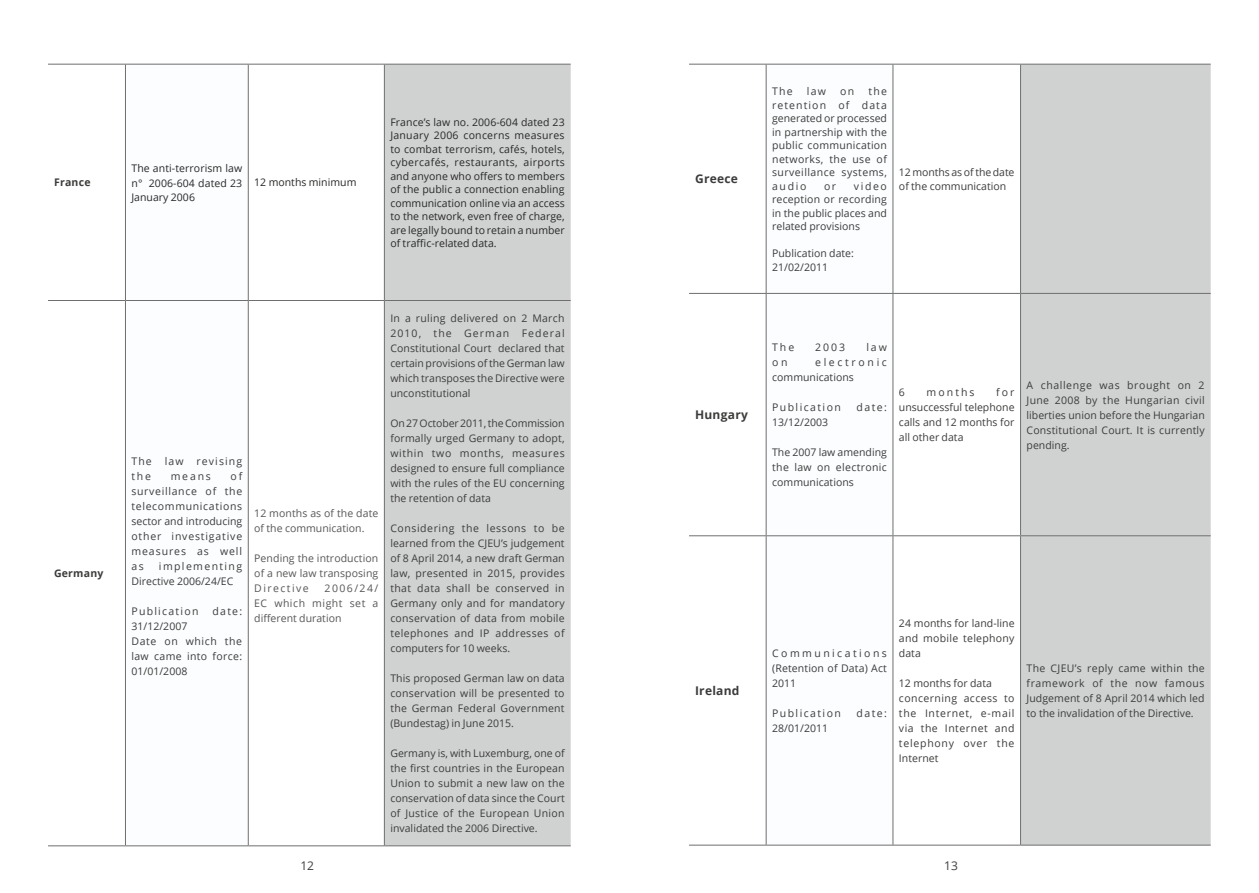
<style>
.page{position:relative;width:1259px;height:893px;background:#fff}
.page>*{position:absolute;margin:0;border:0;box-sizing:border-box;transform-origin:0 0}
.t1{font:700 12px "Open Sans";letter-spacing:.02em;color:#3c3c3b}
.t2{font:12px "Open Sans";color:#3e3d40}
.t3{font:10.5px/15px "Open Sans";letter-spacing:.01em;color:#3c3c3b;text-align:justify}
.t4{font:10.5px/13.5px "Open Sans";color:#282827}
.t5{font:10.5px/15px "Open Sans";letter-spacing:.01em;color:#575756;text-align:justify}
.t6{font:10.5px/15px "Open Sans";letter-spacing:.05em;color:#3c3c3b}
.t7{font:10.5px/15px "Open Sans";letter-spacing:.03em;color:#3c3c3b}
.t8{font:10.5px "Open Sans";letter-spacing:.135em;color:#3c3c3b}
.t9{font:10.5px/15px "Open Sans";letter-spacing:.105em;color:#3c3c3b}
.t10{font:700 10.5px "Open Sans";letter-spacing:.02em;color:#3c3c3b}
.t11{font:10.5px "Open Sans";letter-spacing:.12em;color:#3c3c3b}
</style>
<div class="page">
<svg style="left:247px;top:65px;width:1px;height:780px"></svg>
<svg style="left:383px;top:65px;width:1px;height:780px"></svg>
<div style="left:385px;top:65px;width:186px;height:780px;background:#d0d2d2"></div>
<hr style="left:125px;top:65px;width:1px;height:235px;background:#706f6f">
<hr style="left:248px;top:65px;width:1px;height:235px;background:#706f6f">
<hr style="left:384px;top:65px;width:1px;height:235px;background:#706f6f">
<hr style="left:125px;top:301px;width:1px;height:544px;background:#706f6f">
<hr style="left:248px;top:301px;width:1px;height:544px;background:#706f6f">
<hr style="left:384px;top:301px;width:1px;height:544px;background:#706f6f">
<hr style="left:48px;top:845px;width:77px;height:1px;background:#706f6f">
<hr style="left:125px;top:845px;width:123px;height:1px;background:#706f6f">
<hr style="left:248px;top:845px;width:136px;height:1px;background:#706f6f">
<hr style="left:384px;top:845px;width:187px;height:1px;background:#706f6f">
<hr style="left:48px;top:64px;width:77px;height:1px;background:#706f6f">
<hr style="left:125px;top:64px;width:123px;height:1px;background:#706f6f">
<hr style="left:248px;top:64px;width:136px;height:1px;background:#706f6f">
<hr style="left:384px;top:64px;width:187px;height:1px;background:#706f6f">
<hr style="left:48px;top:300px;width:77px;height:1px;background:#706f6f">
<hr style="left:125px;top:300px;width:123px;height:1px;background:#706f6f">
<hr style="left:248px;top:300px;width:136px;height:1px;background:#706f6f">
<hr style="left:384px;top:300px;width:187px;height:1px;background:#706f6f">
<svg style="left:893px;top:65px;width:127px;height:780px"></svg>
<div style="left:1021px;top:65px;width:189px;height:780px;background:#d0d2d2"></div>
<hr style="left:689px;top:535px;width:77px;height:1px;background:#706f6f">
<hr style="left:766px;top:535px;width:127px;height:1px;background:#706f6f">
<hr style="left:766px;top:536px;width:1px;height:309px;background:#706f6f">
<hr style="left:893px;top:535px;width:127px;height:1px;background:#706f6f">
<hr style="left:892px;top:536px;width:1px;height:309px;background:#706f6f">
<hr style="left:1020px;top:535px;width:190px;height:1px;background:#706f6f">
<hr style="left:1020px;top:536px;width:1px;height:309px;background:#706f6f">
<hr style="left:689px;top:845px;width:77px;height:1px;background:#706f6f">
<hr style="left:766px;top:845px;width:127px;height:1px;background:#706f6f">
<hr style="left:893px;top:845px;width:127px;height:1px;background:#706f6f">
<hr style="left:1020px;top:845px;width:190px;height:1px;background:#706f6f">
<hr style="left:689px;top:64px;width:77px;height:1px;background:#706f6f">
<hr style="left:766px;top:64px;width:127px;height:1px;background:#706f6f">
<hr style="left:766px;top:65px;width:1px;height:228px;background:#706f6f">
<hr style="left:893px;top:64px;width:127px;height:1px;background:#706f6f">
<hr style="left:892px;top:65px;width:1px;height:228px;background:#706f6f">
<hr style="left:1020px;top:64px;width:190px;height:1px;background:#706f6f">
<hr style="left:1020px;top:65px;width:1px;height:228px;background:#706f6f">
<hr style="left:689px;top:293px;width:77px;height:1px;background:#706f6f">
<hr style="left:766px;top:293px;width:127px;height:1px;background:#706f6f">
<hr style="left:766px;top:294px;width:1px;height:241px;background:#706f6f">
<hr style="left:893px;top:293px;width:127px;height:1px;background:#706f6f">
<hr style="left:892px;top:294px;width:1px;height:241px;background:#706f6f">
<hr style="left:1020px;top:293px;width:190px;height:1px;background:#706f6f">
<hr style="left:1020px;top:294px;width:1px;height:241px;background:#706f6f">
<p class="t10" style="left:54px;top:175px;width:38px">France</p>
<p class="t10" style="left:54px;top:566px;width:51px">Germany</p>
<p class="t4" style="left:131px;top:161px;width:112px;line-height:15px">The anti-terrorism law n° 2006-604 dated 23</p>
<p class="t4" style="left:131px;top:190px;width:65px">January 2006</p>
<p class="t4" style="left:254px;top:176px;width:104px">12 months minimum</p>
<p class="t4" style="left:390px;top:115px;width:176px;text-align:justify">France’s law no. 2006-604 dated 23<br>January 2006 concerns measures to combat terrorism, cafés, hotels, cybercafés, restaurants, airports and anyone who offers to members of the public a connection enabling communication online via an access to the network, even free of charge, are legally bound to retain a number of traffic-related data.</p>
<p class="t1" style="left:695px;top:171px;width:44px">Greece</p>
<p class="t3" style="left:772px;top:83px;width:22px">The</p>
<p class="t3" style="left:807px;top:83px;width:21px">law</p>
<p class="t3" style="left:840px;top:83px;width:16px">on</p>
<p class="t3" style="left:772px;top:84px;width:116px;line-height:13.5px;text-indent:96px">the retention of data generated or processed in partnership with the public communication networks, the use of surveillance systems, audio</p>
<p class="t3" style="left:772px;top:179px;width:116px;line-height:13.5px;text-indent:82px">video reception or recording in the public places and related provisions</p>
<p class="t3" style="left:772px;top:246px;width:83px;line-height:13.5px">Publication date:<br>21/02/2011</p>
<p class="t3" style="left:824px;top:178px;width:14px">or</p>
<p class="t3" style="left:899px;top:165px;width:117px;line-height:13.5px">12 months as of the date of the communication</p>
<p class="t9" style="left:131px;top:453px;width:112px">The law revising the</p>
<p class="t3" style="left:131px;top:468px;width:112px;text-indent:99px">of surveillance of the telecommunications sector and introducing other investigative measures as well as</p>
<p class="t3" style="left:171px;top:468px;width:42px">means</p>
<p class="t3" style="left:131px;top:558px;width:112px;text-indent:28px">implementing<br>Directive 2006/24/EC</p>
<p class="t11" style="left:131px;top:604px;width:69px">Publication</p>
<p class="t3" style="left:212px;top:603px;width:31px">date:</p>
<p class="t7" style="left:131px;top:618px;width:112px">31/12/2007<br>Date on which the law came into force:<br>01/01/2008</p>
<p class="t5" style="left:254px;top:506px;width:126px">12 months as of the date of the communication.</p>
<p class="t5" style="left:254px;top:551px;width:126px">Pending the introduction of a new law transposing Directive</p>
<p class="t5" style="left:254px;top:581px;width:126px;text-indent:70px">2006/24/ EC which might set a different duration</p>
<p class="t3" style="left:390px;top:311px;width:176px">In a ruling delivered on 2 March 2010, the German Federal Constitutional Court declared that certain provisions of the German law which transposes the Directive were unconstitutional</p>
<p class="t3" style="left:390px;top:416px;width:176px">On 27 October 2011, the Commission formally urged Germany to adopt, within two months, measures designed to ensure full compliance with the rules of the EU concerning the retention of data</p>
<p class="t3" style="left:390px;top:521px;width:176px">Considering the lessons to be learned from the CJEU’s judgement of 8 April 2014, a new draft German law, presented in 2015, provides that data shall be conserved in Germany only and for mandatory conservation of data from mobile telephones and IP addresses of computers for 10 weeks.</p>
<p class="t3" style="left:390px;top:671px;width:176px">This proposed German law on data conservation will be presented to the German Federal Government (Bundestag) in June 2015.</p>
<p class="t3" style="left:390px;top:746px;width:176px">Germany is, with Luxemburg, one of the first countries in the European Union to submit a new law on the conservation of data since the Court of Justice of the European Union invalidated the 2006 Directive.</p>
<p class="t1" style="left:695px;top:406px;width:54px">Hungary</p>
<p class="t3" style="left:772px;top:340px;width:24px">The</p>
<p class="t3" style="left:815px;top:340px;width:31px">2003</p>
<p class="t3" style="left:866px;top:340px;width:22px">law</p>
<p class="t3" style="left:772px;top:355px;width:17px">o n</p>
<p class="t3" style="left:772px;top:355px;width:116px;text-indent:43px">electronic communications</p>
<p class="t8" style="left:772px;top:400px;width:70px">Publication</p>
<p class="t3" style="left:856px;top:400px;width:32px">date:</p>
<p class="t3" style="left:772px;top:415px;width:57px">13/12/2003</p>
<p class="t3" style="left:772px;top:445px;width:116px">The 2007 law amending the law on electronic communications</p>
<p class="t3" style="left:899px;top:385px;width:117px;text-indent:97px">for unsuccessful telephone calls and 12 months for all other data</p>
<p class="t3" style="left:1026px;top:377px;width:180px">A challenge was brought on 2<br>June 2008 by the Hungarian civil liberties union before the Hungarian Constitutional Court. It is currently pending.</p>
<p class="t3" style="left:899px;top:385px;width:8px">6</p>
<p class="t3" style="left:926px;top:385px;width:49px">months</p>
<p class="t1" style="left:695px;top:682px;width:46px">Ireland</p>
<p class="t3" style="left:772px;top:645px;width:116px">Communications (Retention of Data) Act 2011</p>
<p class="t8" style="left:772px;top:706px;width:70px">Publication</p>
<p class="t3" style="left:856px;top:705px;width:32px">date:</p>
<p class="t3" style="left:772px;top:720px;width:57px">28/01/2011</p>
<p class="t3" style="left:899px;top:615px;width:117px">24 months for land-line and mobile telephony data</p>
<p class="t6" style="left:899px;top:675px;width:117px">12 months for data concerning access to the Internet, e-mail via the Internet and telephony over the<br>Internet</p>
<p class="t3" style="left:1026px;top:660px;width:180px">The CJEU’s reply came within the framework of the now famous Judgement of 8 April 2014 which led to the invalidation of the Directive.</p>
<p class="t2" style="left:300px;top:858px;width:15px">12</p>
<p class="t2" style="left:944px;top:858px;width:15px">13</p>
</div>
